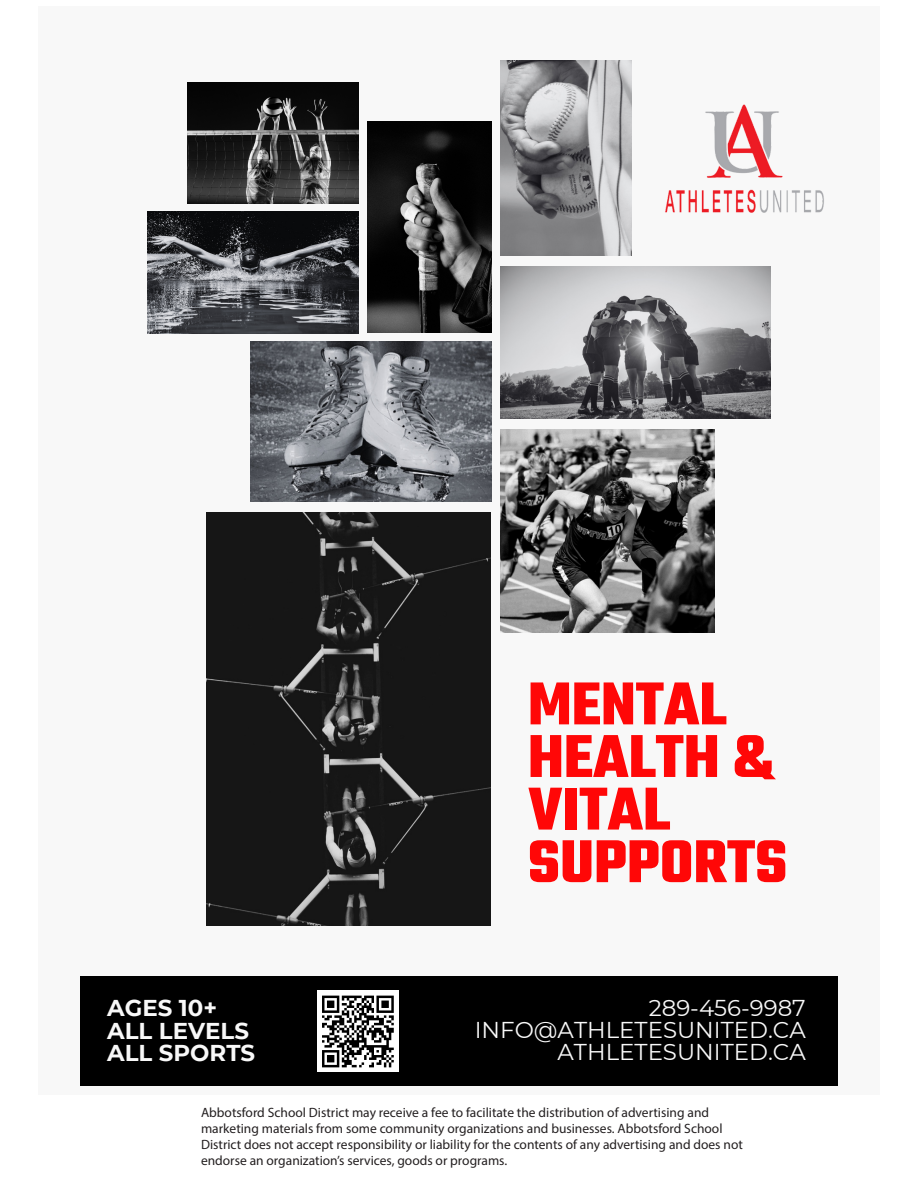
<style>
.page{position:relative;width:918px;height:1188px;background:#fff}
.page>*{position:absolute;margin:0;border:0;box-sizing:border-box;transform-origin:0 0}
.t1{font:700 65.25px/52.7px "Teko";color:#ff0707}
.t2{font:22.95px/22.4px "Montserrat";color:#f8f8f8;text-align:right}
.t3{font:700 22.95px/22.4px "Montserrat";color:#f8f8f8}
.t4{font:13.5px/16.2px "Myriad Pro";color:#231f20}
</style>
<div class="page">
<div style="left:38px;top:6px;width:842px;height:1089px;background:#f8f8f8"></div>
<img style="left:147px;top:211px;width:211px;height:122px">
<img style="left:368px;top:122px;width:124px;height:210px">
<img style="left:501px;top:430px;width:213px;height:203px">
<img style="left:501px;top:60px;width:131px;height:195px">
<img style="left:188px;top:83px;width:171px;height:120px">
<img style="left:501px;top:266px;width:270px;height:153px">
<div style="left:80px;top:977px;width:758px;height:109px;background:#000"></div>
<img style="left:206px;top:512px;width:285px;height:414px">
<img style="left:251px;top:341px;width:240px;height:160px">
<img style="left:665px;top:104px;width:159px;height:109px">
<div style="left:317px;top:991px;width:82px;height:81px;background:#fff"></div>
<svg style="left:322px;top:995px;width:72px;height:73px"></svg>
<h2 class="t3" style="left:107px;top:996px;width:149px">AGES 10+<br>ALL LEVELS<br>ALL SPORTS</h2>
<h1 class="t1" style="left:528px;top:682px;width:261px">MENTAL<br>HEALTH &amp;<br>VITAL<br>SUPPORTS</h1>
<h2 class="t2" style="left:475px;top:995px;width:333px">289-456-9987<br>INFO@ATHLETESUNITED.CA<br>ATHLETESUNITED.CA</h2>
<p class="t4" style="left:201px;top:1104px;width:543px">Abbotsford School District may receive a fee to facilitate the distribution of advertising and marketing materials from some community organizations and businesses. Abbotsford School District does not accept responsibility or liability for the contents of any advertising and does not endorse an organization’s services, goods or programs.</p>
</div>
